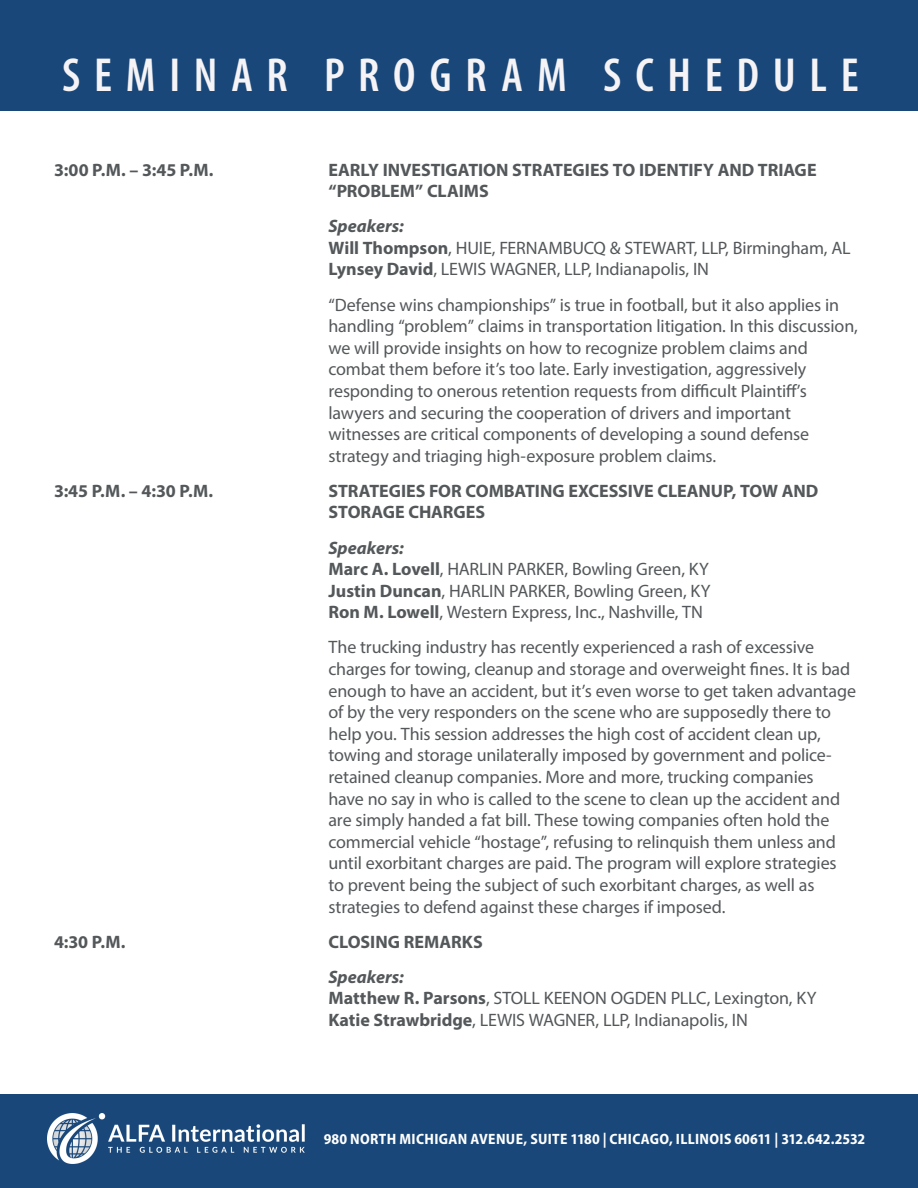
<style>
.page{position:relative;width:918px;height:1188px;background:#fff}
.page>*{position:absolute;margin:0;border:0;box-sizing:border-box;transform-origin:0 0}
.Body_Text{font:600 condensed 48px "Myriad Pro";letter-spacing:.285em;color:#f5f3f5}
.Program_Title{font:18px/21.6px "Myriad Pro";letter-spacing:-.01em;color:#54585a}
.Program_Title-2{font:700 18px/21.6px "Myriad Pro";letter-spacing:-.005em;color:#54585a}
.Program_Body_Text{font:18px "Myriad Pro";letter-spacing:-.01em;color:#54585a}
.Program_Title-3{font:italic 700 18px "Myriad Pro";color:#54585a}
.t1{font:700 semi-condensed 15px "Myriad Pro";letter-spacing:.02em;color:#fff}
.s1{font-weight:700}
</style>
<div class="page">
<div style="left:0;top:1094px;width:918px;height:94px;background:#194779"></div>
<div style="left:0;top:0;width:918px;height:110px;background:#194779"></div>
<img style="left:48px;top:1113px;width:257px;height:51px">
<p class="Body_Text" style="left:62px;top:46px;width:798px">SEMINAR PROGRAM SCHEDULE</p>
<p class="Program_Title-2" style="left:54px;top:158px;width:161px">3:00 P.M. – 3:45 P.M.</p>
<p class="Program_Title-2" style="left:328px;top:158px;width:490px">EARLY INVESTIGATION STRATEGIES TO IDENTIFY AND TRIAGE “PROBLEM” CLAIMS</p>
<p class="Program_Title-3" style="left:328px;top:214px;width:77px">Speakers:</p>
<p class="Program_Title" style="left:328px;top:237px;width:524px"><span class="s1">Will Thompson</span>, HUIE, FERNAMBUCQ &amp; STEWART, LLP, Birmingham, AL<br><span class="s1">Lynsey David</span>, LEWIS WAGNER, LLP, Indianapolis, IN</p>
<p class="Program_Title" style="left:328px;top:293px;width:531px">“Defense wins championships” is true in football, but it also applies in handling “problem” claims in transportation litigation. In this discussion, we will provide insights on how to recognize problem claims and combat them before it’s too late. Early investigation, aggressively responding to onerous retention requests from difficult Plaintiff’s lawyers and securing the cooperation of drivers and important witnesses are critical components of developing a sound defense strategy and triaging high-exposure problem claims.</p>
<p class="Program_Title-2" style="left:54px;top:479px;width:161px">3:45 P.M. – 4:30 P.M.</p>
<p class="Program_Title-2" style="left:328px;top:479px;width:491px">STRATEGIES FOR COMBATING EXCESSIVE CLEANUP, TOW AND<br>STORAGE CHARGES</p>
<p class="Program_Title-3" style="left:328px;top:536px;width:77px">Speakers:</p>
<p class="Program_Title" style="left:328px;top:558px;width:384px"><span class="s1">Marc A. Lovell</span>, HARLIN PARKER, Bowling Green, KY<br><span class="s1">Justin Duncan</span>, HARLIN PARKER, Bowling Green, KY</p>
<p class="Program_Title" style="left:328px;top:601px;width:376px"><span class="s1">Ron M. Lowell</span>, Western Express, Inc., Nashville, TN</p>
<p class="Program_Title" style="left:328px;top:636px;width:529px">The trucking industry has recently experienced a rash of excessive charges for towing, cleanup and storage and overweight fines. It is bad enough to have an accident, but it’s even worse to get taken advantage of by the very responders on the scene who are supposedly there to help you. This session addresses the high cost of accident clean up, towing and storage unilaterally imposed by government and police&shy;retained cleanup companies. More and more, trucking companies<br>have no say in who is called to the scene to clean up the accident and are simply handed a fat bill. These towing companies often hold the commercial vehicle “hostage”, refusing to relinquish them unless and until exorbitant charges are paid. The program will explore strategies to prevent being the subject of such exorbitant charges, as well as strategies to defend against these charges if imposed.</p>
<p class="Program_Title-2" style="left:54px;top:930px;width:73px">4:30 P.M.</p>
<p class="Program_Title-2" style="left:328px;top:930px;width:156px">CLOSING REMARKS</p>
<p class="Program_Title-3" style="left:328px;top:965px;width:77px">Speakers:</p>
<p class="Program_Title" style="left:328px;top:987px;width:489px"><span class="s1">Matthew R. Parsons</span>, STOLL KEENON OGDEN PLLC, Lexington, KY</p>
<p class="Program_Body_Text" style="left:328px;top:1009px;width:421px"><span class="s1">Katie Strawbridge</span>, LEWIS WAGNER, LLP, Indianapolis, IN</p>
<p class="t1" style="left:324px;top:1130px;width:543px">980 NORTH MICHIGAN AVENUE, SUITE 1180 | CHICAGO, ILLINOIS 60611 | 312.642.2532</p>
</div>
